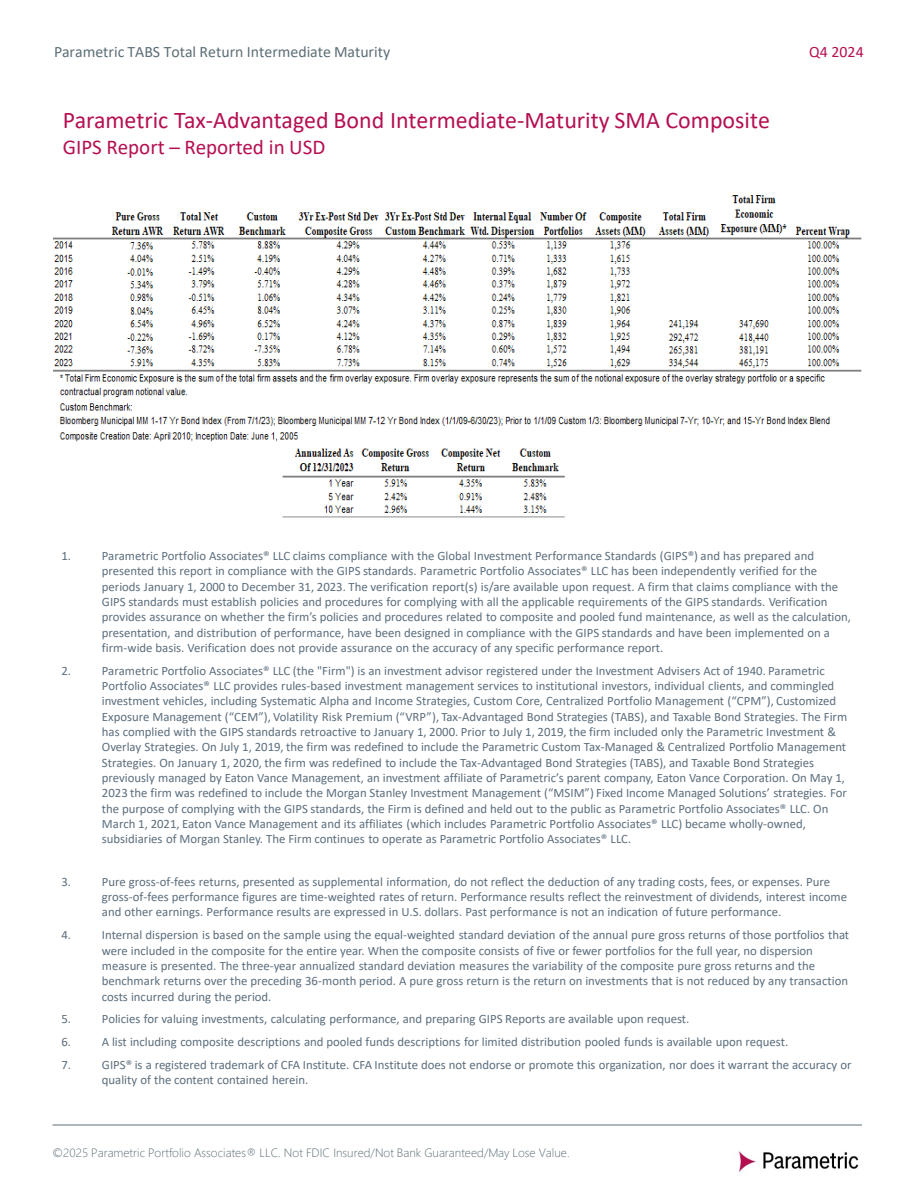
<style>
.page{position:relative;width:918px;height:1188px;background:#fff}
.page>*{position:absolute;margin:0;border:0;box-sizing:border-box;transform-origin:0 0}
.t1{font:24px "Calibri";color:#b50f52}
.t2{font:21px "Calibri";color:#b50f52}
.t3{font:15.9px "Calibri";color:#5c6e76}
.t4{font:15.9px "Calibri";letter-spacing:.005em;color:#b50f52}
.t5{font:12.75px/15.3px "Calibri";letter-spacing:-.005em;color:#5c6e7d}
.t6{font:300 12px "Segoe UI";color:#5c6e76}
</style>
<div class="page">
<img style="left:738px;top:1151px;width:121px;height:21px">
<hr style="left:53px;top:1125px;width:809px;height:1px;background:#5c6e76">
<img style="left:53px;top:195px;width:809px;height:323px">
<p class="t3" style="left:54px;top:40px;width:338px">Parametric TABS Total Return Intermediate Maturity</p>
<p class="t4" style="left:809px;top:40px;width:56px">Q4 2024</p>
<p class="t1" style="left:63px;top:103px;width:709px">Parametric Tax-Advantaged Bond Intermediate-Maturity SMA Composite</p>
<p class="t2" style="left:63px;top:132px;width:264px">GIPS Report – Reported in USD</p>
<p class="t5" style="left:61px;top:548px;width:11px">1.</p>
<p class="t5" style="left:102px;top:548px;width:751px">Parametric Portfolio Associates® LLC claims compliance with the Global Investment Performance Standards (GIPS®) and has prepared and presented this report in compliance with the GIPS standards. Parametric Portfolio Associates® LLC has been independently verified for the periods January 1, 2000 to December 31, 2023. The verification report(s) is/are available upon request. A firm that claims compliance with the GIPS standards must establish policies and procedures for complying with all the applicable requirements of the GIPS standards. Verification provides assurance on whether the firm’s policies and procedures related to composite and pooled fund maintenance, as well as the calculation, presentation, and distribution of performance, have been designed in compliance with the GIPS standards and have been implemented on a firm-wide basis. Verification does not provide assurance on the accuracy of any specific performance report.</p>
<p class="t5" style="left:61px;top:663px;width:11px">2.</p>
<p class="t5" style="left:102px;top:663px;width:747px">Parametric Portfolio Associates® LLC (the "Firm") is an investment advisor registered under the Investment Advisers Act of 1940. Parametric Portfolio Associates® LLC provides rules-based investment management services to institutional investors, individual clients, and commingled investment vehicles, including Systematic Alpha and Income Strategies, Custom Core, Centralized Portfolio Management (“CPM”), Customized Exposure Management (“CEM”), Volatility Risk Premium (“VRP”), Tax-Advantaged Bond Strategies (TABS), and Taxable Bond Strategies. The Firm has complied with the GIPS standards retroactive to January 1, 2000. Prior to July 1, 2019, the firm included only the Parametric Investment &amp; Overlay Strategies. On July 1, 2019, the firm was redefined to include the Parametric Custom Tax-Managed &amp; Centralized Portfolio Management Strategies. On January 1, 2020, the firm was redefined to include the Tax-Advantaged Bond Strategies (TABS), and Taxable Bond Strategies previously managed by Eaton Vance Management, an investment affiliate of Parametric’s parent company, Eaton Vance Corporation. On May 1, 2023 the firm was redefined to include the Morgan Stanley Investment Management (“MSIM”) Fixed Income Managed Solutions’ strategies. For the purpose of complying with the GIPS standards, the Firm is defined and held out to the public as Parametric Portfolio Associates® LLC. On March 1, 2021, Eaton Vance Management and its affiliates (which includes Parametric Portfolio Associates® LLC) became wholly-owned, subsidiaries of Morgan Stanley. The Firm continues to operate as Parametric Portfolio Associates® LLC.</p>
<p class="t5" style="left:61px;top:874px;width:11px">3.</p>
<p class="t5" style="left:102px;top:874px;width:747px">Pure gross-of-fees returns, presented as supplemental information, do not reflect the deduction of any trading costs, fees, or expenses. Pure gross-of-fees performance figures are time-weighted rates of return. Performance results reflect the reinvestment of dividends, interest income and other earnings. Performance results are expressed in U.S. dollars. Past performance is not an indication of future performance.</p>
<p class="t5" style="left:61px;top:927px;width:11px">4.</p>
<p class="t5" style="left:102px;top:927px;width:749px">Internal dispersion is based on the sample using the equal-weighted standard deviation of the annual pure gross returns of those portfolios that were included in the composite for the entire year. When the composite consists of five or fewer portfolios for the full year, no dispersion measure is presented. The three-year annualized standard deviation measures the variability of the composite pure gross returns and the benchmark returns over the preceding 36-month period. A pure gross return is the return on investments that is not reduced by any transaction costs incurred during the period.</p>
<p class="t5" style="left:61px;top:1011px;width:11px">5.</p>
<p class="t5" style="left:102px;top:1011px;width:589px">Policies for valuing investments, calculating performance, and preparing GIPS Reports are available upon request.</p>
<p class="t5" style="left:61px;top:1034px;width:11px">6.</p>
<p class="t5" style="left:102px;top:1034px;width:688px">A list including composite descriptions and pooled funds descriptions for limited distribution pooled funds is available upon request.</p>
<p class="t5" style="left:61px;top:1057px;width:11px">7.</p>
<p class="t5" style="left:102px;top:1057px;width:751px">GIPS® is a registered trademark of CFA Institute. CFA Institute does not endorse or promote this organization, nor does it warrant the accuracy or quality of the content contained herein.</p>
<p class="t6" style="left:53px;top:1141px;width:519px">©2025 Parametric Portfolio Associates® LLC. Not FDIC Insured/Not Bank Guaranteed/May Lose Value.</p>
</div>
